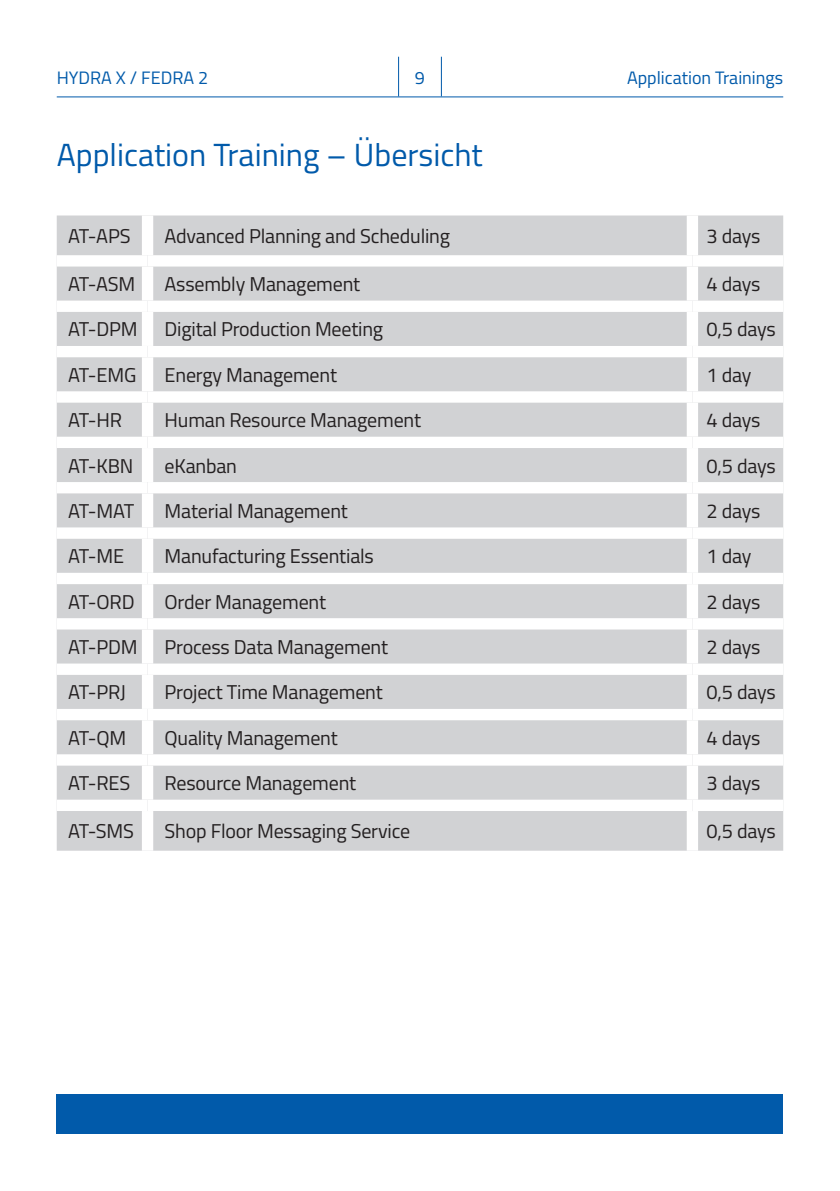
<style>
.page{position:relative;width:840px;height:1191px;background:#fff}
.page>*{position:absolute;margin:0;border:0;box-sizing:border-box;transform-origin:0 0}
.t1{font:32px "Titillium";color:#015aaa}
.t2{font:20px "Titillium";letter-spacing:-.01em;color:#231f20}
.t3{font:18px "Titillium";color:#015aaa}
</style>
<div class="page">
<hr style="left:57px;top:96px;width:725px;height:1px;background:#015aaa">
<hr style="left:398px;top:57px;width:1px;height:39px;background:#015aaa">
<hr style="left:440px;top:57px;width:1px;height:39px;background:#015aaa">
<div style="left:57px;top:1094px;width:725px;height:40px;background:#015aaa"></div>
<div style="left:57px;top:215px;width:725px;height:635px;background:#d1d2d4"></div>
<div style="left:57px;top:255px;width:90px;height:11px;background:#fff"></div>
<div style="left:147px;top:255px;width:545px;height:11px;background:#fff"></div>
<div style="left:692px;top:255px;width:90px;height:11px;background:#fff"></div>
<div style="left:57px;top:300px;width:90px;height:12px;background:#fff"></div>
<div style="left:147px;top:300px;width:545px;height:12px;background:#fff"></div>
<div style="left:692px;top:300px;width:90px;height:12px;background:#fff"></div>
<div style="left:57px;top:346px;width:90px;height:11px;background:#fff"></div>
<div style="left:147px;top:346px;width:545px;height:11px;background:#fff"></div>
<div style="left:692px;top:346px;width:90px;height:11px;background:#fff"></div>
<div style="left:57px;top:391px;width:90px;height:12px;background:#fff"></div>
<div style="left:147px;top:391px;width:545px;height:12px;background:#fff"></div>
<div style="left:692px;top:391px;width:90px;height:12px;background:#fff"></div>
<div style="left:57px;top:437px;width:90px;height:11px;background:#fff"></div>
<div style="left:147px;top:437px;width:545px;height:11px;background:#fff"></div>
<div style="left:692px;top:437px;width:90px;height:11px;background:#fff"></div>
<div style="left:57px;top:482px;width:90px;height:11px;background:#fff"></div>
<div style="left:147px;top:482px;width:545px;height:11px;background:#fff"></div>
<div style="left:692px;top:482px;width:90px;height:11px;background:#fff"></div>
<div style="left:57px;top:527px;width:90px;height:12px;background:#fff"></div>
<div style="left:147px;top:527px;width:545px;height:12px;background:#fff"></div>
<div style="left:692px;top:527px;width:90px;height:12px;background:#fff"></div>
<div style="left:57px;top:573px;width:90px;height:11px;background:#fff"></div>
<div style="left:147px;top:573px;width:545px;height:11px;background:#fff"></div>
<div style="left:692px;top:573px;width:90px;height:11px;background:#fff"></div>
<div style="left:57px;top:618px;width:90px;height:11px;background:#fff"></div>
<div style="left:147px;top:618px;width:545px;height:11px;background:#fff"></div>
<div style="left:692px;top:618px;width:90px;height:11px;background:#fff"></div>
<div style="left:57px;top:663px;width:90px;height:12px;background:#fff"></div>
<div style="left:147px;top:663px;width:545px;height:12px;background:#fff"></div>
<div style="left:692px;top:663px;width:90px;height:12px;background:#fff"></div>
<div style="left:57px;top:709px;width:90px;height:11px;background:#fff"></div>
<div style="left:147px;top:709px;width:545px;height:11px;background:#fff"></div>
<div style="left:692px;top:709px;width:90px;height:11px;background:#fff"></div>
<div style="left:57px;top:754px;width:90px;height:11px;background:#fff"></div>
<div style="left:147px;top:754px;width:545px;height:11px;background:#fff"></div>
<div style="left:692px;top:754px;width:90px;height:11px;background:#fff"></div>
<div style="left:57px;top:799px;width:90px;height:12px;background:#fff"></div>
<div style="left:147px;top:799px;width:545px;height:12px;background:#fff"></div>
<div style="left:692px;top:799px;width:90px;height:12px;background:#fff"></div>
<div style="left:142px;top:215px;width:11px;height:40px;background:#fff"></div>
<div style="left:686px;top:215px;width:11px;height:40px;background:#fff"></div>
<div style="left:142px;top:266px;width:11px;height:34px;background:#fff"></div>
<div style="left:686px;top:266px;width:11px;height:34px;background:#fff"></div>
<div style="left:142px;top:312px;width:11px;height:34px;background:#fff"></div>
<div style="left:686px;top:312px;width:11px;height:34px;background:#fff"></div>
<div style="left:142px;top:357px;width:11px;height:34px;background:#fff"></div>
<div style="left:686px;top:357px;width:11px;height:34px;background:#fff"></div>
<div style="left:142px;top:403px;width:11px;height:34px;background:#fff"></div>
<div style="left:686px;top:403px;width:11px;height:34px;background:#fff"></div>
<div style="left:142px;top:448px;width:11px;height:34px;background:#fff"></div>
<div style="left:686px;top:448px;width:11px;height:34px;background:#fff"></div>
<div style="left:142px;top:493px;width:11px;height:34px;background:#fff"></div>
<div style="left:686px;top:493px;width:11px;height:34px;background:#fff"></div>
<div style="left:142px;top:539px;width:11px;height:34px;background:#fff"></div>
<div style="left:686px;top:539px;width:11px;height:34px;background:#fff"></div>
<div style="left:142px;top:584px;width:11px;height:34px;background:#fff"></div>
<div style="left:686px;top:584px;width:11px;height:34px;background:#fff"></div>
<div style="left:142px;top:629px;width:11px;height:34px;background:#fff"></div>
<div style="left:686px;top:629px;width:11px;height:34px;background:#fff"></div>
<div style="left:142px;top:675px;width:11px;height:34px;background:#fff"></div>
<div style="left:686px;top:675px;width:11px;height:34px;background:#fff"></div>
<div style="left:142px;top:720px;width:11px;height:34px;background:#fff"></div>
<div style="left:686px;top:720px;width:11px;height:34px;background:#fff"></div>
<div style="left:142px;top:765px;width:11px;height:34px;background:#fff"></div>
<div style="left:686px;top:765px;width:11px;height:34px;background:#fff"></div>
<div style="left:142px;top:811px;width:11px;height:39px;background:#fff"></div>
<div style="left:686px;top:811px;width:11px;height:39px;background:#fff"></div>
<p class="t3" style="left:57px;top:65px;width:153px">HYDRA X / FEDRA 2</p>
<p class="t3" style="left:414px;top:65px;width:12px">9</p>
<p class="t3" style="left:626px;top:65px;width:158px">Application Trainings</p>
<p class="t1" style="left:57px;top:131px;width:427px">Application Training – Übersicht</p>
<p class="t2" style="left:68px;top:221px;width:64px">AT-APS</p>
<p class="t2" style="left:164px;top:221px;width:287px">Advanced Planning and Scheduling</p>
<p class="t2" style="left:706px;top:221px;width:55px">3 days</p>
<p class="t2" style="left:68px;top:269px;width:69px">AT-ASM</p>
<p class="t2" style="left:164px;top:269px;width:197px">Assembly Management</p>
<p class="t2" style="left:706px;top:269px;width:55px">4 days</p>
<p class="t2" style="left:68px;top:315px;width:71px">AT-DPM</p>
<p class="t2" style="left:164px;top:315px;width:220px">Digital Production Meeting</p>
<p class="t2" style="left:706px;top:315px;width:71px">0,5 days</p>
<p class="t2" style="left:68px;top:360px;width:70px">AT-EMG</p>
<p class="t2" style="left:164px;top:360px;width:174px">Energy Management</p>
<p class="t2" style="left:706px;top:360px;width:46px">1 day</p>
<p class="t2" style="left:68px;top:405px;width:56px">AT-HR</p>
<p class="t2" style="left:164px;top:405px;width:258px">Human Resource Management</p>
<p class="t2" style="left:706px;top:405px;width:55px">4 days</p>
<p class="t2" style="left:68px;top:451px;width:67px">AT-KBN</p>
<p class="t2" style="left:164px;top:451px;width:74px">eKanban</p>
<p class="t2" style="left:706px;top:451px;width:71px">0,5 days</p>
<p class="t2" style="left:68px;top:496px;width:68px">AT-MAT</p>
<p class="t2" style="left:164px;top:496px;width:185px">Material Management</p>
<p class="t2" style="left:706px;top:496px;width:55px">2 days</p>
<p class="t2" style="left:68px;top:541px;width:58px">AT-ME</p>
<p class="t2" style="left:164px;top:541px;width:211px">Manufacturing Essentials</p>
<p class="t2" style="left:706px;top:541px;width:46px">1 day</p>
<p class="t2" style="left:68px;top:587px;width:68px">AT-ORD</p>
<p class="t2" style="left:164px;top:587px;width:163px">Order Management</p>
<p class="t2" style="left:706px;top:587px;width:55px">2 days</p>
<p class="t2" style="left:68px;top:632px;width:71px">AT-PDM</p>
<p class="t2" style="left:164px;top:632px;width:225px">Process Data Management</p>
<p class="t2" style="left:706px;top:632px;width:55px">2 days</p>
<p class="t2" style="left:68px;top:678px;width:59px">AT-PRJ</p>
<p class="t2" style="left:164px;top:678px;width:219px">Project Time Management</p>
<p class="t2" style="left:706px;top:678px;width:71px">0,5 days</p>
<p class="t2" style="left:68px;top:723px;width:60px">AT-QM</p>
<p class="t2" style="left:164px;top:723px;width:174px">Quality Management</p>
<p class="t2" style="left:706px;top:723px;width:55px">4 days</p>
<p class="t2" style="left:68px;top:768px;width:64px">AT-RES</p>
<p class="t2" style="left:164px;top:768px;width:193px">Resource Management</p>
<p class="t2" style="left:706px;top:768px;width:55px">3 days</p>
<p class="t2" style="left:68px;top:816px;width:67px">AT-SMS</p>
<p class="t2" style="left:164px;top:816px;width:247px">Shop Floor Messaging Service</p>
<p class="t2" style="left:706px;top:816px;width:71px">0,5 days</p>
</div>
